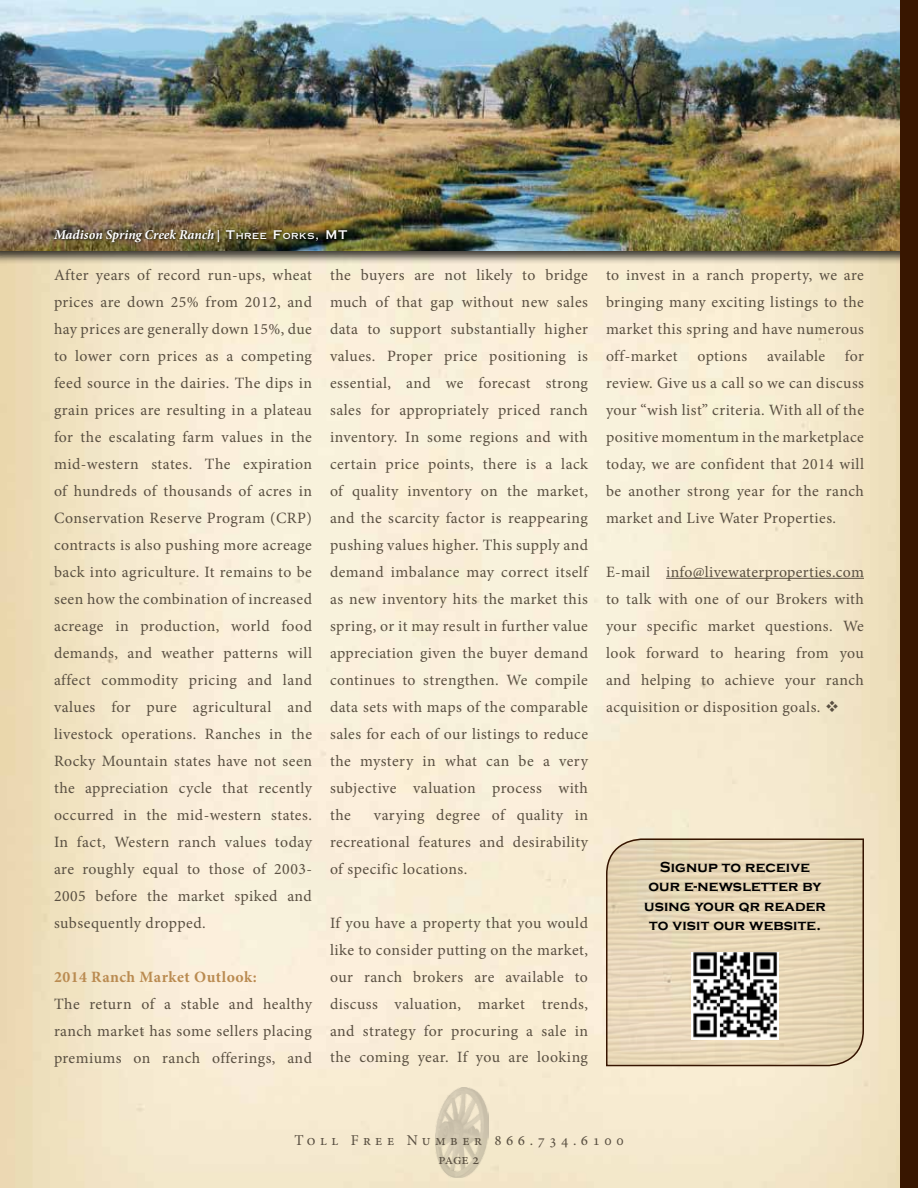
<style>
.page{position:relative;width:918px;height:1188px;background:#fff}
.page>*{position:absolute;margin:0;border:0;box-sizing:border-box;transform-origin:0 0}
.t1{font:15.75px/27px "Minion Pro";letter-spacing:.025em;color:#594f41;text-align:justify}
.t2{font:700 15.75px "Minion Pro";letter-spacing:.03em;color:#ba8b51}
.t3{font:700 15px/19.5px "Copperplate Gothic";letter-spacing:.01em;color:#000;text-align:center}
.t4{font:15px "Minion Pro";letter-spacing:.3em;color:#594f41}
.t5{font:italic 700 13.5px "Minion Pro";letter-spacing:-.005em;color:#fff}
.s1{font-family:"Copperplate Thirty One AB";font-weight:400;font-style:normal;font-size:12px}
.s2{font-family:"Copperplate Thirty One AB";font-weight:400;font-style:normal;font-size:8.4px}
</style>
<div class="page">
<img style="left:435px;top:1087px;width:53px;height:90px">
<hr style="left:666px;top:578px;width:198px;height:1px;background:#594f41">
<div style="left:0;top:0;width:918px;height:265px;background:#000;opacity:.75"></div>
<img style="left:0;top:0;width:900px;height:251px">
<img style="left:52px;top:228px;width:299px;height:18px">
<div style="left:900px;top:0;width:18px;height:1188px;background:#381600"></div>
<svg style="left:605px;top:838px;width:260px;height:229px;background:#e3d2b3"></svg>
<img style="left:692px;top:952px;width:86px;height:87px">
<p class="t5" style="left:54px;top:226px;width:294px">Madison Spring Creek Ranch <span class="s1">| T</span><span class="s2">HREE</span> <span class="s1">F</span><span class="s2">ORKS</span><span class="s1">, MT</span></p>
<p class="t1" style="left:54px;top:261px;width:260px">After years of record run-ups, wheat prices are down 25% from 2012, and hay prices are generally down 15%, due to lower corn prices as a competing feed source in the dairies. The dips in grain prices are resulting in a plateau for the escalating farm values in the mid-western states. The expiration of hundreds of thousands of acres in Conservation Reserve Program (CRP) contracts is also pushing more acreage back into agriculture. It remains to be seen how the combination of increased acreage in production, world food demands, and weather patterns will affect commodity pricing and land values for pure agricultural and livestock operations. Ranches in the Rocky Mountain states have not seen the appreciation cycle that recently occurred in the mid-western states.<br>In fact, Western ranch values today are roughly equal to those of 2003- 2005 before the market spiked and subsequently dropped.</p>
<p class="t2" style="left:54px;top:965px;width:204px">2014 Ranch Market Outlook:</p>
<p class="t1" style="left:54px;top:990px;width:260px">The return of a stable and healthy ranch market has some sellers placing premiums on ranch offerings, and</p>
<p class="t1" style="left:330px;top:261px;width:261px">the buyers are not likely to bridge much of that gap without new sales data to support substantially higher values. Proper price positioning is essential, and we forecast strong sales for appropriately priced ranch inventory. In some regions and with certain price points, there is a lack of quality inventory on the market, and the scarcity factor is reappearing pushing values higher. This supply and demand imbalance may correct itself as new inventory hits the market this spring, or it may result in further value appreciation given the buyer demand continues to strengthen. We compile data sets with maps of the comparable sales for each of our listings to reduce the mystery in what can be a very subjective valuation process with the</p>
<p class="t1" style="left:330px;top:801px;width:260px;text-indent:44px">varying degree of quality in recreational features and desirability of specific locations.</p>
<p class="t1" style="left:330px;top:909px;width:260px">If you have a property that you would like to consider putting on the market, our ranch brokers are available to discuss valuation, market trends, and strategy for procuring a sale in the coming year. If you are looking</p>
<p class="t1" style="left:606px;top:261px;width:260px">to invest in a ranch property, we are bringing many exciting listings to the market this spring and have numerous off-market options available for review. Give us a call so we can discuss your “wish list” criteria. With all of the positive momentum in the marketplace today, we are confident that 2014 will be another strong year for the ranch market and Live Water Properties.</p>
<p class="t1" style="left:606px;top:558px;width:260px">E-mail info@livewaterproperties.com to talk with one of our Brokers with your specific market questions. We look forward to hearing from you and helping to achieve your ranch acquisition or disposition goals. ❖</p>
<p class="t3" style="left:644px;top:857px;width:183px">Signup to receive our e-newsletter by using your qr reader to visit our website.</p>
<p class="t4" style="left:294px;top:1130px;width:331px">Toll Free Number 866.734.6100</p>
<p class="t4" style="left:439px;top:1150px;width:42px">page 2</p>
</div>
